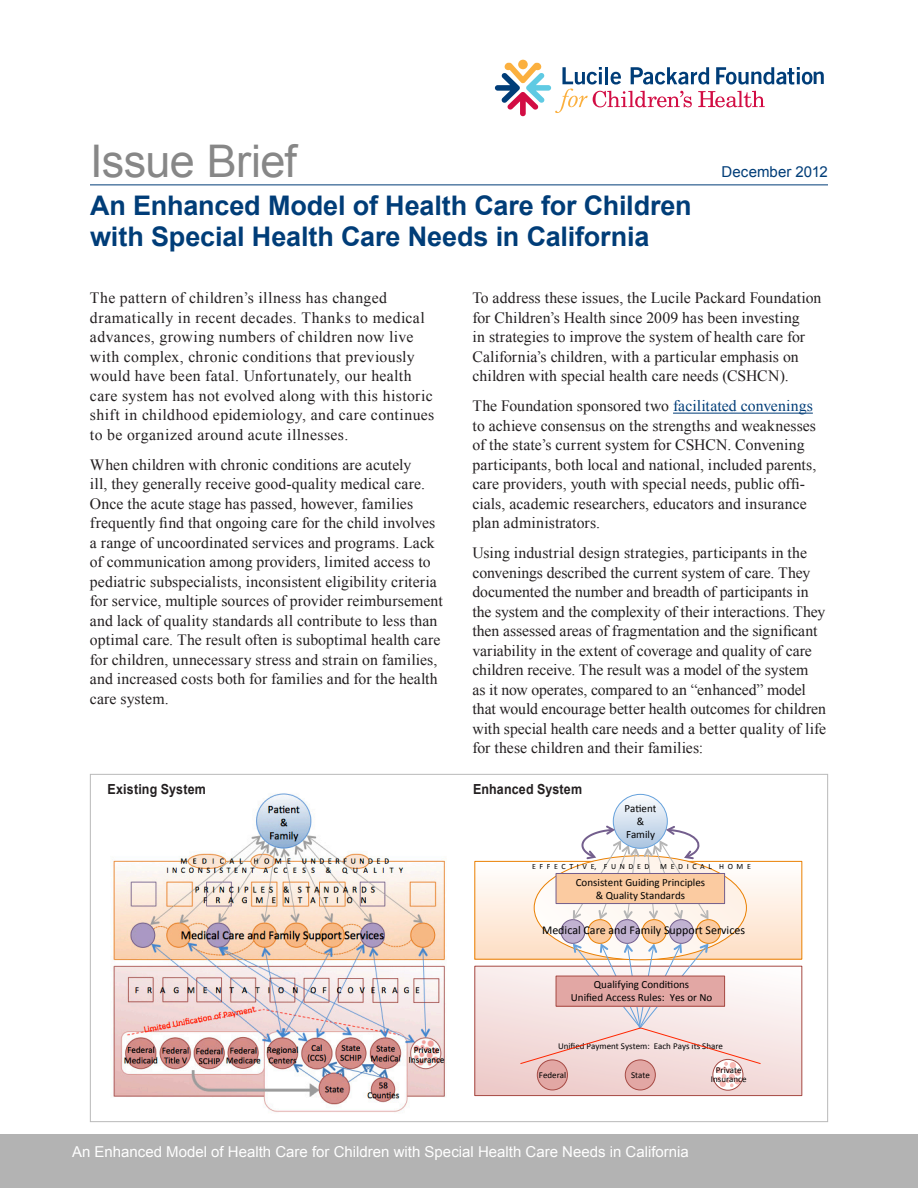
<style>
.page{position:relative;width:918px;height:1188px;background:#fff}
.page>*{position:absolute;margin:0;border:0;box-sizing:border-box;transform-origin:0 0}
.heading-main{font:45px "Arial";letter-spacing:-.015em;color:#878787}
.heading-main-2{font:700 27px/31.5px "Arial";letter-spacing:-.005em;color:#003d78}
.body_text{font:15.75px/19.5px "Times New Roman";letter-spacing:.005em;color:#231f20}
.body_text-2{font:15.75px/19.5px "Times New Roman";letter-spacing:.025em;color:#231f20}
.t1{font:15px "Arial";color:#fff}
.head-secondary-dkblu{font:15px "Arial";letter-spacing:.005em;color:#003d78}
.head_graph{font:700 13.8px "Arial";letter-spacing:.01em;color:#231f20;scale:.9 1}
.t2{font:12px "Calibri";color:#000}
.t3{font:10.95px/13px "Calibri";color:#000;text-align:center}
.t4{font:9px/10.1px "Calibri";color:#000;text-align:center}
.t5{font:7.95px "Calibri";color:#000}
.s1{color:#003d78}
</style>
<div class="page">
<div style="left:0;top:1134px;width:918px;height:54px;background:#b3b3b3"></div>
<hr style="left:673px;top:413px;width:140px;height:1px;background:#003d78">
<hr style="left:90px;top:184px;width:738px;height:1px;background:#003d78">
<svg style="left:495px;top:62px;width:329px;height:54px"></svg>
<div style="left:518px;top:60px;width:10px;height:9px;background:#fbb03f;border-radius:50%"></div>
<img style="left:113px;top:793px;width:333px;height:319px">
<div style="left:475px;top:861px;width:327px;height:98px;background:linear-gradient(to bottom,#fff,#fddec4)"></div>
<div style="left:474px;top:861px;width:328px;height:99px;border:1px solid #ea8002"></div>
<div style="left:475px;top:966px;width:327px;height:130px;background:linear-gradient(to bottom,#fcf7f6,#efd0ce)"></div>
<div style="left:474px;top:966px;width:328px;height:130px;border:1px solid #a64a44"></div>
<svg style="left:613px;top:794px;width:54px;height:54px"></svg>
<div style="left:613px;top:794px;width:55px;height:55px;border:1px solid #65a1dc;border-radius:50%"></div>
<svg style="left:713px;top:1059px;width:30px;height:31px"></svg>
<div style="left:712px;top:1059px;width:31px;height:32px;border:1px solid #a64a44;border-radius:50%"></div>
<svg style="left:537px;top:1060px;width:31px;height:30px"></svg>
<div style="left:537px;top:1059px;width:31px;height:31px;border:1px solid #a64a44;border-radius:50%"></div>
<svg style="left:625px;top:1060px;width:30px;height:30px"></svg>
<div style="left:625px;top:1059px;width:31px;height:31px;border:1px solid #a64a44;border-radius:50%"></div>
<svg style="left:519px;top:825px;width:243px;height:262px"></svg>
<p class="heading-main" style="left:90px;top:131px;width:208px">Issue Brief</p>
<p class="heading-main-2" style="left:90px;top:190px;width:603px">An Enhanced Model of Health Care for Children with Special Health Care Needs in California</p>
<p class="head-secondary-dkblu" style="left:722px;top:162px;width:108px">December 2012</p>
<p class="body_text-2" style="left:90px;top:288px;width:346px">The pattern of children’s illness has changed dramatically in recent decades. Thanks to medical advances, growing numbers of children now live with complex, chronic conditions that previously would have been fatal. Unfortunately, our health care system has not evolved along with this historic shift in childhood epidemiology, and care continues to be organized around acute illnesses.</p>
<p class="body_text" style="left:90px;top:455px;width:354px">When children with chronic conditions are acutely<br>ill, they generally receive good-quality medical care.<br>Once the acute stage has passed, however, families frequently find that ongoing care for the child involves a range of uncoordinated services and programs. Lack of communication among providers, limited access to pediatric subspecialists, inconsistent eligibility criteria for service, multiple sources of provider reimbursement and lack of quality standards all contribute to less than optimal care. The result often is suboptimal health care for children, unnecessary stress and strain on families, and increased costs both for families and for the health care system.</p>
<p class="body_text" style="left:472px;top:288px;width:350px">To address these issues, the Lucile Packard Foundation for Children’s Health since 2009 has been investing<br>in strategies to improve the system of health care for California’s children, with a particular emphasis on children with special health care needs (CSHCN).</p>
<p class="body_text" style="left:472px;top:396px;width:345px">The Foundation sponsored two <span class="s1">facilitated convenings </span>to achieve consensus on the strengths and weaknesses of the state’s current system for CSHCN. Convening participants, both local and national, included parents, care providers, youth with special needs, public offi&shy;cials, academic researchers, educators and insurance plan administrators.</p>
<p class="body_text" style="left:472px;top:543px;width:355px">Using industrial design strategies, participants in the convenings described the current system of care. They documented the number and breadth of participants in the system and the complexity of their interactions. They then assessed areas of fragmentation and the significant variability in the extent of coverage and quality of care children receive. The result was a model of the system<br>as it now operates, compared to an “enhanced” model that would encourage better health outcomes for children with special health care needs and a better quality of life for these children and their families:</p>
<p class="head_graph" style="left:108px;top:780px;width:111px">Existing System</p>
<p class="head_graph" style="left:473px;top:780px;width:123px">Enhanced System</p>
<p class="t3" style="left:625px;top:802px;width:33px">Pa;ent &amp;<br>Family</p>
<p class="t5" style="left:532px;top:862px;width:119px">E F F E C T I V E, F U N D E D</p>
<p class="t5" style="left:660px;top:862px;width:92px">M E D I C A L H O M E</p>
<p class="t3" style="left:576px;top:876px;width:131px">Consistent Guiding Principles &amp; Quality Standards</p>
<p class="t2" style="left:542px;top:923px;width:205px">Medical Care and Family Support Services</p>
<p class="t3" style="left:571px;top:978px;width:143px">Qualifying Condi;ons<br>Unified Access Rules: Yes or No</p>
<p class="t4" style="left:558px;top:1041px;width:166px">Unified Payment System: Each Pays its Share</p>
<p class="t4" style="left:539px;top:1070px;width:29px">Federal</p>
<p class="t4" style="left:631px;top:1070px;width:20px">State</p>
<p class="t4" style="left:711px;top:1065px;width:37px">Private<br>Insurance</p>
<p class="t1" style="left:72px;top:1141px;width:618px">An Enhanced Model of Health Care for Children with Special Health Care Needs in California</p>
</div>
